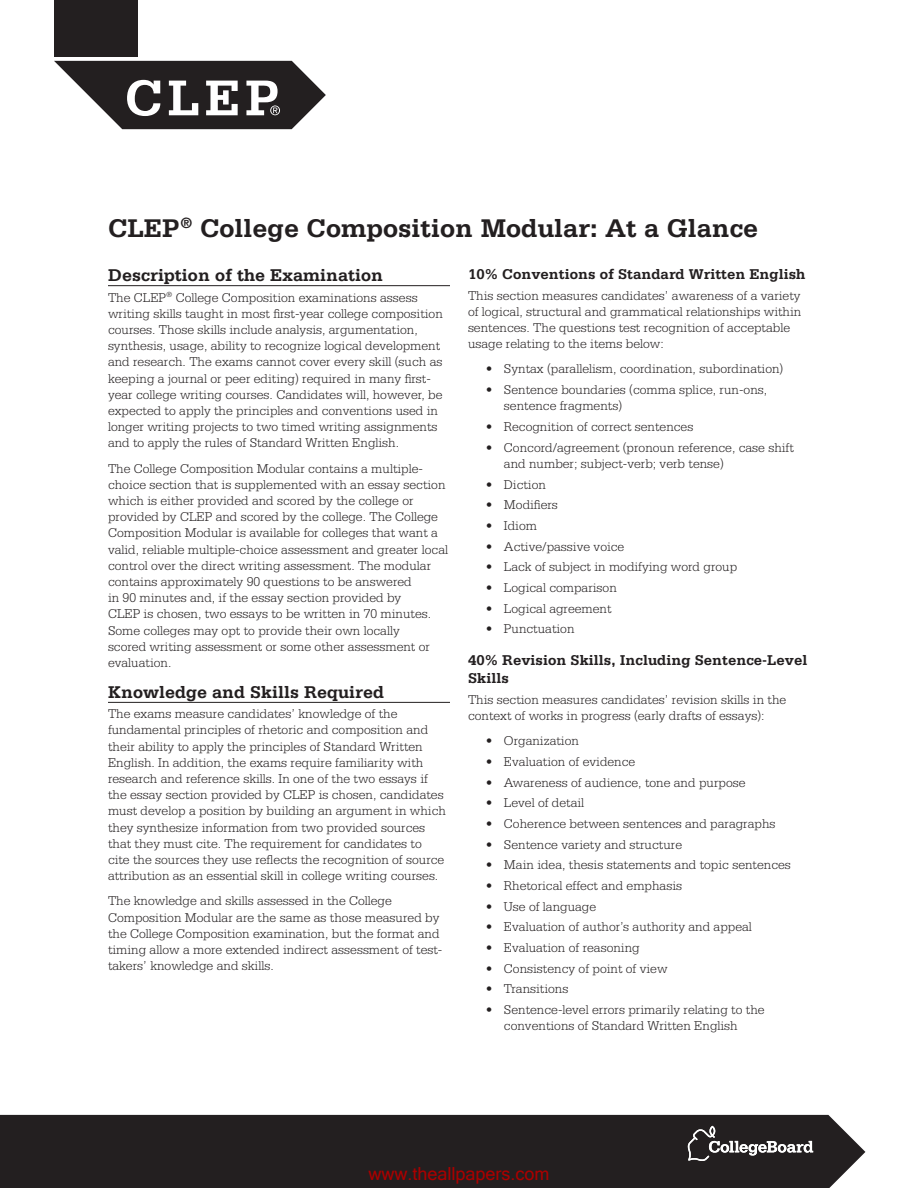
<style>
.page{position:relative;width:918px;height:1188px;background:#fff}
.page>*{position:absolute;margin:0;border:0;box-sizing:border-box;transform-origin:0 0}
.t1{font:700 27px "Serifa Std";color:#231f20}
.t2{font:700 18px "Serifa Std";color:#231f20}
.t3{font:18px "Microsoft Sans Serif";color:#ab0000}
.t4{font:700 15px/18px "Serifa Std";color:#231f20}
.t5{font:300 13.5px/16.2px "Serifa Std";color:#231f20}
</style>
<div class="page">
<div style="left:54px;top:0;width:84px;height:57px;background:#231f20"></div>
<svg style="left:54px;top:61px;width:272px;height:68px"></svg>
<div style="left:0;top:1115px;width:865px;height:73px;background:#231f20"></div>
<svg style="left:688px;top:1126px;width:125px;height:35px"></svg>
<hr style="left:108px;top:285px;width:342px;height:1px;background:#231f20">
<hr style="left:108px;top:702px;width:342px;height:1px;background:#231f20">
<h1 class="t1" style="left:108px;top:212px;width:652px">CLEP<sup>®</sup> College Composition Modular: At a Glance</h1>
<h2 class="t2" style="left:108px;top:264px;width:277px">Description of the Examination</h2>
<p class="t5" style="left:108px;top:289px;width:336px">The CLEP<sup>®</sup> College Composition examinations assess writing skills taught in most first-year college composition courses. Those skills include analysis, argumentation, synthesis, usage, ability to recognize logical development and research. The exams cannot cover every skill (such as keeping a journal or peer editing) required in many first&shy;year college writing courses. Candidates will, however, be expected to apply the principles and conventions used in longer writing projects to two timed writing assignments and to apply the rules of Standard Written English.</p>
<p class="t5" style="left:108px;top:460px;width:342px">The College Composition Modular contains a multiple&shy;choice section that is supplemented with an essay section which is either provided and scored by the college or provided by CLEP and scored by the college. The College Composition Modular is available for colleges that want a valid, reliable multiple-choice assessment and greater local control over the direct writing assessment. The modular contains approximately 90 questions to be answered<br>in 90 minutes and, if the essay section provided by<br>CLEP is chosen, two essays to be written in 70 minutes.<br>Some colleges may opt to provide their own locally<br>scored writing assessment or some other assessment or evaluation.</p>
<h2 class="t2" style="left:108px;top:681px;width:278px">Knowledge and Skills Required</h2>
<p class="t5" style="left:108px;top:706px;width:339px">The exams measure candidates’ knowledge of the fundamental principles of rhetoric and composition and their ability to apply the principles of Standard Written English. In addition, the exams require familiarity with research and reference skills. In one of the two essays if the essay section provided by CLEP is chosen, candidates must develop a position by building an argument in which they synthesize information from two provided sources that they must cite. The requirement for candidates to cite the sources they use reflects the recognition of source attribution as an essential skill in college writing courses.</p>
<p class="t5" style="left:108px;top:893px;width:336px">The knowledge and skills assessed in the College Composition Modular are the same as those measured by the College Composition examination, but the format and timing allow a more extended indirect assessment of test&shy;takers’ knowledge and skills.</p>
<p class="t4" style="left:468px;top:265px;width:339px">10% Conventions of Standard Written English</p>
<p class="t5" style="left:468px;top:287px;width:335px">This section measures candidates’ awareness of a variety of logical, structural and grammatical relationships within sentences. The questions test recognition of acceptable usage relating to the items below:</p>
<p class="t5" style="left:486px;top:361px;width:299px">• Syntax (parallelism, coordination, subordination)</p>
<p class="t5" style="left:504px;top:382px;width:265px;text-indent:-18px">• Sentence boundaries (comma splice, run-ons, sentence fragments)</p>
<p class="t5" style="left:486px;top:419px;width:209px">• Recognition of correct sentences</p>
<p class="t5" style="left:504px;top:439px;width:291px;text-indent:-18px">• Concord/agreement (pronoun reference, case shift and number; subject-verb; verb tense)</p>
<p class="t5" style="left:486px;top:476px;width:62px">• Diction</p>
<p class="t5" style="left:486px;top:497px;width:73px">• Modifiers</p>
<p class="t5" style="left:486px;top:518px;width:53px">• Idiom</p>
<p class="t5" style="left:486px;top:538px;width:140px">• Active/passive voice</p>
<p class="t5" style="left:486px;top:559px;width:253px">• Lack of subject in modifying word group</p>
<p class="t5" style="left:486px;top:580px;width:132px">• Logical comparison</p>
<p class="t5" style="left:486px;top:600px;width:127px">• Logical agreement</p>
<p class="t5" style="left:486px;top:621px;width:90px">• Punctuation</p>
<p class="t4" style="left:468px;top:651px;width:341px">40% Revision Skills, Including Sentence-Level<br>Skills</p>
<p class="t5" style="left:468px;top:691px;width:320px">This section measures candidates’ revision skills in the context of works in progress (early drafts of essays):</p>
<p class="t5" style="left:486px;top:733px;width:95px">• Organization</p>
<p class="t5" style="left:486px;top:753px;width:151px">• Evaluation of evidence</p>
<p class="t5" style="left:486px;top:774px;width:261px">• Awareness of audience, tone and purpose</p>
<p class="t5" style="left:486px;top:795px;width:100px">• Level of detail</p>
<p class="t5" style="left:486px;top:816px;width:291px">• Coherence between sentences and paragraphs</p>
<p class="t5" style="left:486px;top:836px;width:198px">• Sentence variety and structure</p>
<p class="t5" style="left:486px;top:857px;width:306px">• Main idea, thesis statements and topic sentences</p>
<p class="t5" style="left:486px;top:878px;width:198px">• Rhetorical effect and emphasis</p>
<p class="t5" style="left:486px;top:898px;width:112px">• Use of language</p>
<p class="t5" style="left:486px;top:919px;width:267px">• Evaluation of author’s authority and appeal</p>
<p class="t5" style="left:486px;top:940px;width:155px">• Evaluation of reasoning</p>
<p class="t5" style="left:486px;top:960px;width:183px">• Consistency of point of view</p>
<p class="t5" style="left:486px;top:981px;width:84px">• Transitions</p>
<p class="t5" style="left:504px;top:1002px;width:262px;text-indent:-18px">• Sentence-level errors primarily relating to the conventions of Standard Written English</p>
<h2 class="t3" style="left:368px;top:1162px;width:183px">www.theallpapers.com</h2>
</div>
